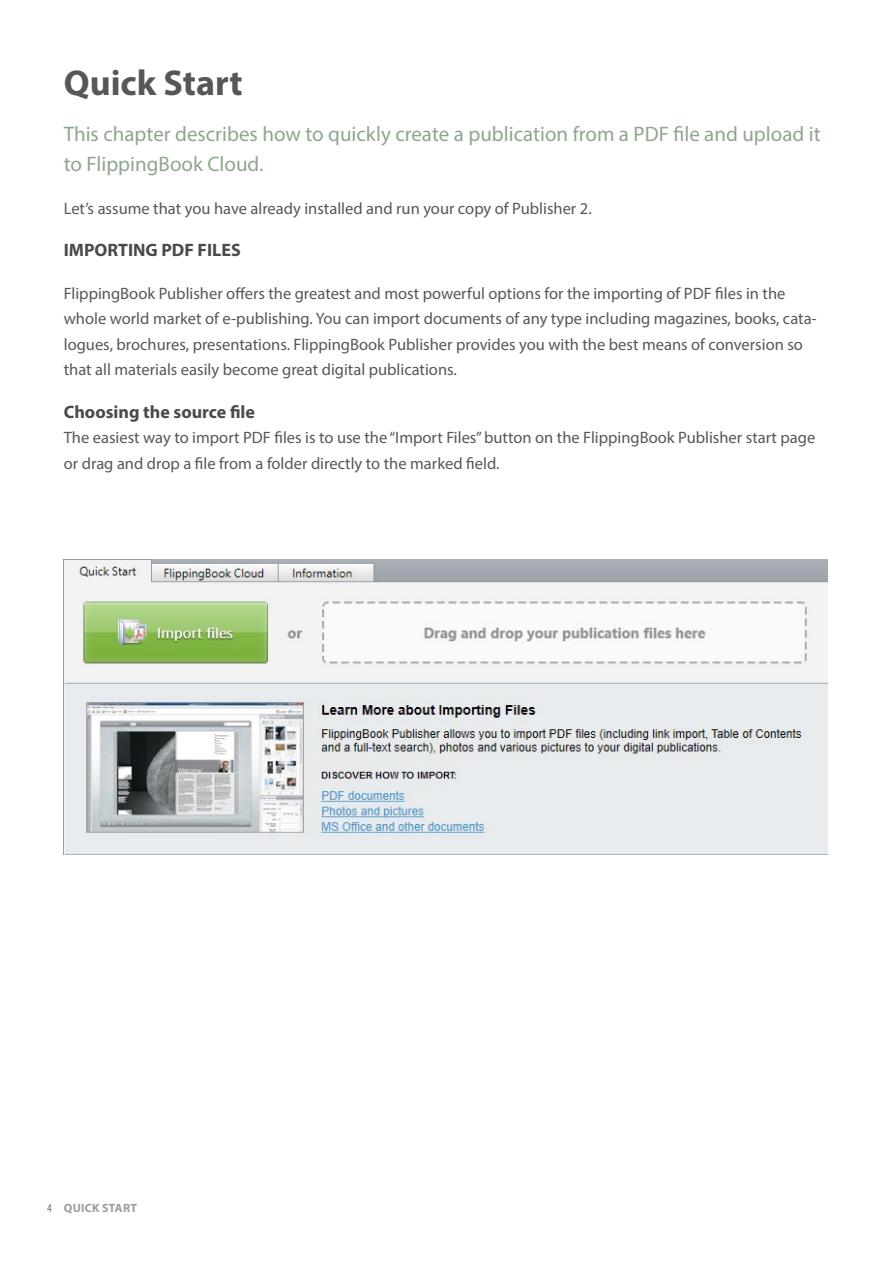
<style>
.page{position:relative;width:893px;height:1263px;background:#fff}
.page>*{position:absolute;margin:0;border:0;box-sizing:border-box;transform-origin:0 0}
.t1{font:700 36px "Myriad Pro";color:#575756}
.t2{font:21px/30px "Myriad Pro";color:#8fa68c}
.t3{font:700 18px "Myriad Pro";color:#4a4a49}
.t4{font:16.5px/25.5px "Myriad Pro";color:#575756}
.t5{font:700 12px "Myriad Pro";letter-spacing:.02em;color:#9d9d9c}
.s1{font-weight:400;font-stretch:condensed;color:#706f6f}
</style>
<div class="page">
<img style="left:64px;top:559px;width:763px;height:296px">
<h1 class="t1" style="left:64px;top:60px;width:180px">Quick Start</h1>
<p class="t2" style="left:64px;top:119px;width:758px">This chapter describes how to quickly create a publication from a PDF file and upload it to FlippingBook Cloud.</p>
<p class="t4" style="left:64px;top:195px;width:529px">Let’s assume that you have already installed and run your copy of Publisher 2.</p>
<p class="t3" style="left:64px;top:238px;width:178px">IMPORTING PDF FILES</p>
<p class="t4" style="left:64px;top:280px;width:754px">FlippingBook Publisher offers the greatest and most powerful options for the importing of PDF files in the whole world market of e-publishing. You can import documents of any type including magazines, books, cata&shy;logues, brochures, presentations. FlippingBook Publisher provides you with the best means of conversion so that all materials easily become great digital publications.</p>
<p class="t3" style="left:64px;top:400px;width:193px">Choosing the source file</p>
<p class="t4" style="left:64px;top:425px;width:753px">The easiest way to import PDF files is to use the “Import Files” button on the FlippingBook Publisher start page or drag and drop a file from a folder directly to the marked field.</p>
<p class="t5" style="left:47px;top:1200px;width:91px"><span class="s1">4</span> QUICK START</p>
</div>
